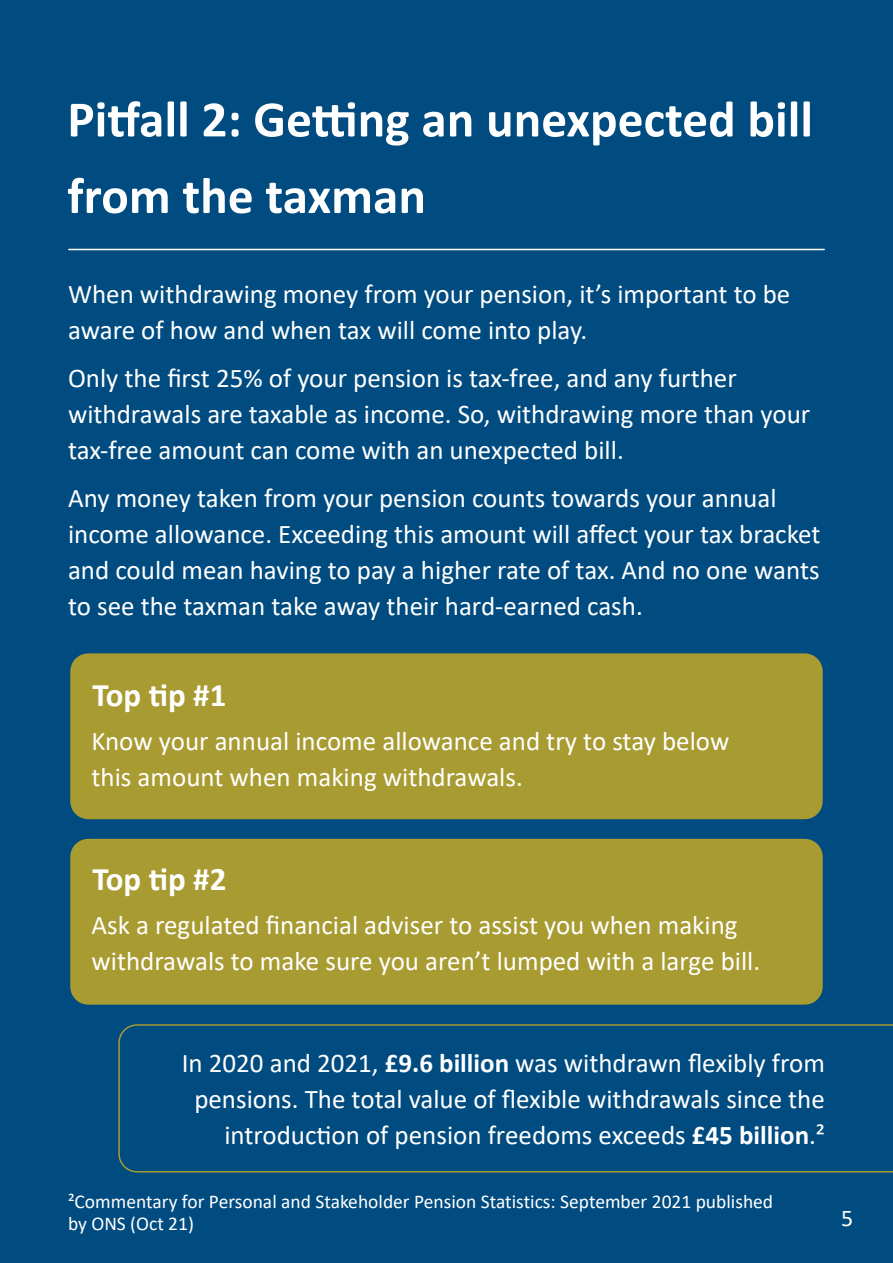
<style>
.page{position:relative;width:893px;height:1263px;background:#004b7f}
.page>*{position:absolute;margin:0;border:0;box-sizing:border-box;transform-origin:0 0}
.t1{font:700 51.45px/76.5px "Calibri";color:#fff}
.t2{font:700 33px "Calibri";letter-spacing:-.045em;color:#fff}
.t3{font:27px/36px "Calibri";color:#fff}
.t4{font:24px "Calibri";color:#fff}
.t5{font:19.5px/22.5px "Calibri";color:#fff}
.s1{font-weight:700}
</style>
<div class="page">
<hr style="left:69px;top:249px;width:755px;height:1px;background:#fff">
<div style="left:70px;top:653px;width:753px;height:166px;background:#a89b32;border-radius:18px"></div>
<div style="left:70px;top:839px;width:753px;height:166px;background:#a89b32;border-radius:18px"></div>
<svg style="left:118px;top:1024px;width:775px;height:148px"></svg>
<h1 class="t1" style="left:67px;top:80px;width:747px">Pitfall 2: Getting an unexpected bill from the taxman</h1>
<p class="t3" style="left:68px;top:276px;width:724px">When withdrawing money from your pension, it’s important to be aware of how and when tax will come into play.</p>
<p class="t3" style="left:68px;top:360px;width:744px">Only the first 25% of your pension is tax-free, and any further withdrawals are taxable as income. So, withdrawing more than your tax-free amount can come with an unexpected bill.</p>
<p class="t3" style="left:68px;top:480px;width:754px">Any money taken from your pension counts towards your annual income allowance. Exceeding this amount will affect your tax bracket and could mean having to pay a higher rate of tax. And no one wants to see the taxman take away their hard-earned cash.</p>
<p class="t2" style="left:92px;top:672px;width:136px">Top tip #1</p>
<p class="t3" style="left:92px;top:722px;width:639px">Know your annual income allowance and try to stay below this amount when making withdrawals.</p>
<p class="t2" style="left:92px;top:856px;width:136px">Top tip #2</p>
<p class="t3" style="left:92px;top:906px;width:670px">Ask a regulated financial adviser to assist you when making withdrawals to make sure you aren’t lumped with a large bill.</p>
<p class="t3" style="left:182px;top:1044px;width:645px;text-align:right">In 2020 and 2021, <span class="s1">£9.6 billion</span> was withdrawn flexibly from pensions. The total value of flexible withdrawals since the introduction of pension freedoms exceeds <span class="s1">£45 billion</span>.²</p>
<p class="t5" style="left:68px;top:1189px;width:707px">²Commentary for Personal and Stakeholder Pension Statistics: September 2021 published by ONS (Oct 21)</p>
<p class="t4" style="left:841px;top:1201px;width:14px">5</p>
</div>
